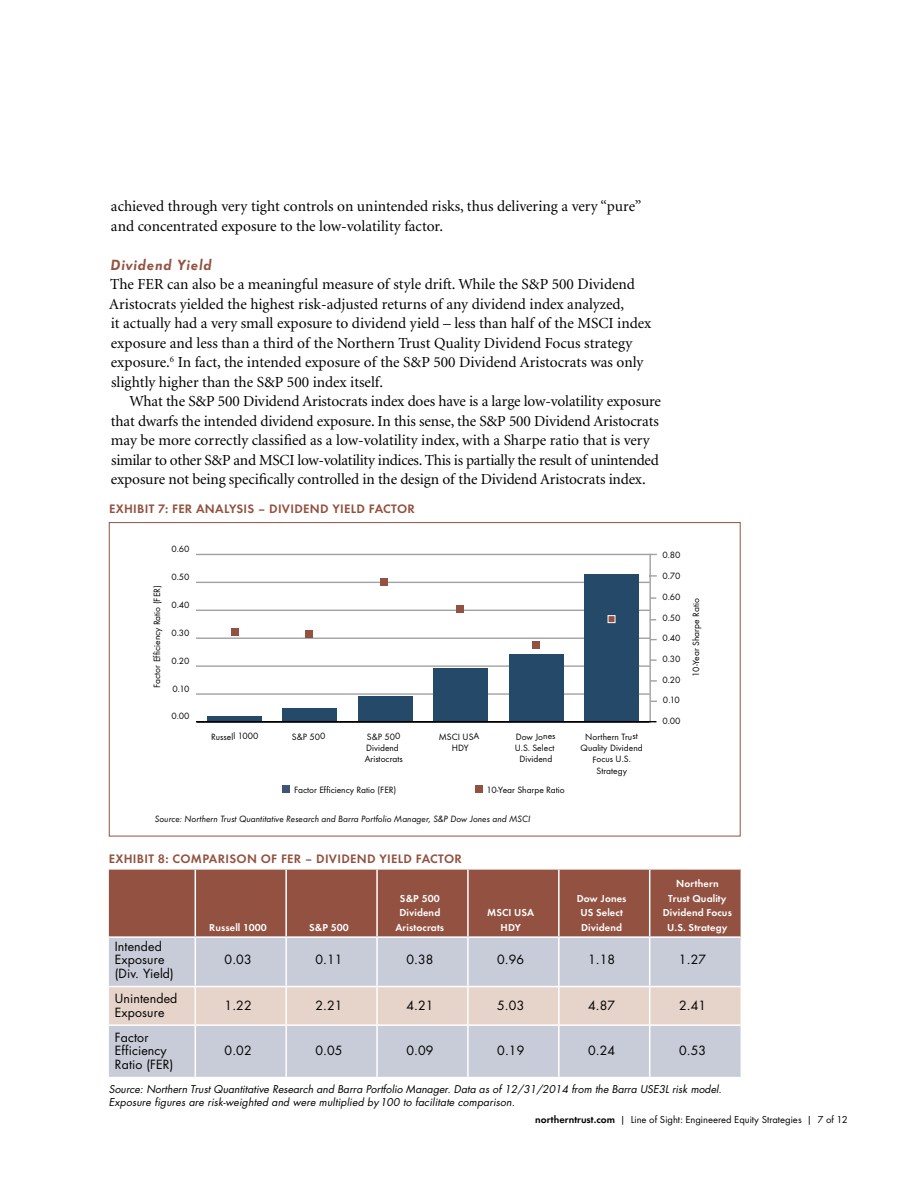
<style>
.page{position:relative;width:918px;height:1188px;background:#fff}
.page>*{position:absolute;margin:0;border:0;box-sizing:border-box;transform-origin:0 0}
.t1{font:15.3px/19.5px "Minion";color:#000}
.t2{font:italic 700 15.3px "Function";letter-spacing:.05em;color:#935241}
.t3{font:700 12.75px "Function";letter-spacing:.025em;color:#935241}
.t4{font:12.3px/13.8px "Futura";letter-spacing:.01em;color:#000}
.t5{font:italic 10.5px/13.8px "Futura";color:#000}
.t6{font:700 10.5px/14.7px "Function";letter-spacing:.01em;color:#fff;text-align:center}
.t7{font:10.5px "Function";color:#000}
.t8{font:9.45px/11.4px "Function";color:#000;text-align:center}
.t9{font:italic 9.45px "Function";color:#000}
.s1{font-weight:700}
</style>
<div class="page">
<hr style="left:197px;top:721px;width:452px;height:2px;background:#000">
<hr style="left:196px;top:693px;width:454px;height:2px;background:#a0a2a2">
<hr style="left:196px;top:665px;width:454px;height:2px;background:#a0a2a2">
<hr style="left:196px;top:638px;width:454px;height:1px;background:#a0a2a2">
<hr style="left:196px;top:610px;width:454px;height:1px;background:#a0a2a2">
<hr style="left:196px;top:582px;width:454px;height:1px;background:#a0a2a2">
<hr style="left:196px;top:554px;width:461px;height:1px;background:#a0a2a2">
<div style="left:207px;top:716px;width:55px;height:6px;background:#254968"></div>
<div style="left:283px;top:708px;width:54px;height:14px;background:#254968"></div>
<div style="left:358px;top:697px;width:55px;height:25px;background:#254968"></div>
<div style="left:434px;top:669px;width:54px;height:53px;background:#254968"></div>
<div style="left:509px;top:655px;width:54px;height:67px;background:#254968"></div>
<div style="left:585px;top:574px;width:54px;height:148px;background:#254968"></div>
<hr style="left:649px;top:554px;width:2px;height:169px;background:#a0a2a2">
<svg style="left:651px;top:575px;width:6px;height:2px"></svg>
<svg style="left:651px;top:659px;width:6px;height:2px"></svg>
<svg style="left:651px;top:680px;width:6px;height:2px"></svg>
<hr style="left:196px;top:721px;width:460px;height:1px;background:#000">
<div style="left:283px;top:786px;width:7px;height:7px;background:#415379"></div>
<div style="left:475px;top:786px;width:7px;height:7px;background:#935241"></div>
<div style="left:231px;top:628px;width:7px;height:7px;background:#935241"></div>
<div style="left:305px;top:630px;width:7px;height:7px;background:#935241"></div>
<div style="left:457px;top:605px;width:7px;height:7px;background:#935241"></div>
<div style="left:532px;top:641px;width:7px;height:7px;background:#935241"></div>
<div style="left:608px;top:615px;width:7px;height:8px;background:#935241;border:1px solid #fff"></div>
<div style="left:380px;top:578px;width:7px;height:7px;background:#935241"></div>
<div style="left:109px;top:870px;width:632px;height:66px;background:#935241"></div>
<div style="left:109px;top:938px;width:632px;height:139px;background:#c8ccd8"></div>
<div style="left:109px;top:987px;width:632px;height:37px;background:#e6d3ca"></div>
<hr style="left:195px;top:870px;width:1px;height:66px;background:#fff">
<hr style="left:285px;top:870px;width:2px;height:66px;background:#fff">
<hr style="left:376px;top:870px;width:2px;height:66px;background:#fff">
<hr style="left:467px;top:870px;width:2px;height:66px;background:#fff">
<hr style="left:558px;top:870px;width:2px;height:66px;background:#fff">
<hr style="left:649px;top:870px;width:1px;height:66px;background:#fff">
<hr style="left:195px;top:938px;width:1px;height:48px;background:#fff">
<hr style="left:285px;top:938px;width:2px;height:48px;background:#fff">
<hr style="left:376px;top:938px;width:2px;height:48px;background:#fff">
<hr style="left:467px;top:938px;width:2px;height:48px;background:#fff">
<hr style="left:558px;top:938px;width:2px;height:48px;background:#fff">
<hr style="left:649px;top:938px;width:1px;height:48px;background:#fff">
<hr style="left:109px;top:986px;width:86px;height:1px;background:#fff">
<hr style="left:195px;top:986px;width:91px;height:1px;background:#fff">
<hr style="left:195px;top:987px;width:1px;height:37px;background:#fff">
<hr style="left:286px;top:986px;width:91px;height:1px;background:#fff">
<hr style="left:285px;top:987px;width:2px;height:37px;background:#fff">
<hr style="left:377px;top:986px;width:91px;height:1px;background:#fff">
<hr style="left:376px;top:987px;width:2px;height:37px;background:#fff">
<hr style="left:468px;top:986px;width:91px;height:1px;background:#fff">
<hr style="left:467px;top:987px;width:2px;height:37px;background:#fff">
<hr style="left:559px;top:986px;width:91px;height:1px;background:#fff">
<hr style="left:558px;top:987px;width:2px;height:37px;background:#fff">
<hr style="left:650px;top:986px;width:91px;height:1px;background:#fff">
<hr style="left:649px;top:987px;width:1px;height:37px;background:#fff">
<hr style="left:109px;top:1024px;width:86px;height:2px;background:#fff">
<hr style="left:195px;top:1024px;width:91px;height:2px;background:#fff">
<hr style="left:195px;top:1026px;width:1px;height:51px;background:#fff">
<hr style="left:286px;top:1024px;width:91px;height:2px;background:#fff">
<hr style="left:285px;top:1026px;width:2px;height:51px;background:#fff">
<hr style="left:377px;top:1024px;width:91px;height:2px;background:#fff">
<hr style="left:376px;top:1026px;width:2px;height:51px;background:#fff">
<hr style="left:468px;top:1024px;width:91px;height:2px;background:#fff">
<hr style="left:467px;top:1026px;width:2px;height:51px;background:#fff">
<hr style="left:559px;top:1024px;width:91px;height:2px;background:#fff">
<hr style="left:558px;top:1026px;width:2px;height:51px;background:#fff">
<hr style="left:650px;top:1024px;width:91px;height:2px;background:#fff">
<hr style="left:649px;top:1026px;width:1px;height:51px;background:#fff">
<p class="t1" style="left:111px;top:197px;width:532px">achieved through very tight controls on unintended risks, thus delivering a very “pure” and concentrated exposure to the low-volatility factor.</p>
<p class="t2" style="left:111px;top:256px;width:103px">Dividend Yield</p>
<p class="t1" style="left:109px;top:275px;width:544px">The FER can also be a meaningful measure of style drift. While the S&amp;P 500 Dividend Aristocrats yielded the highest risk-adjusted returns of any dividend index analyzed,<br>it actually had a very small exposure to dividend yield – less than half of the MSCI index exposure and less than a third of the Northern Trust Quality Dividend Focus strategy exposure.<sup>6</sup> In fact, the intended exposure of the S&amp;P 500 Dividend Aristocrats was only slightly higher than the S&amp;P 500 index itself.</p>
<p class="t1" style="left:111px;top:392px;width:552px;text-indent:19px">What the S&amp;P 500 Dividend Aristocrats index does have is a large low-volatility exposure that dwarfs the intended dividend exposure. In this sense, the S&amp;P 500 Dividend Aristocrats may be more correctly classified as a low-volatility index, with a Sharpe ratio that is very similar to other S&amp;P and MSCI low-volatility indices. This is partially the result of unintended exposure not being specifically controlled in the design of the Dividend Aristocrats index.</p>
<p class="t3" style="left:109px;top:502px;width:307px">EXHIBIT 7: FER ANALYSIS – DIVIDEND YIELD FACTOR</p>
<p class="t8" style="left:171px;top:543px;width:20px">0.60</p>
<p class="t8" style="left:151px;top:688px;width:104px;rotate:-90deg">Factor Efficiency Ratio (FER)</p>
<p class="t8" style="left:171px;top:571px;width:20px">0.50</p>
<p class="t8" style="left:171px;top:599px;width:20px">0.40</p>
<p class="t8" style="left:171px;top:627px;width:20px">0.30</p>
<p class="t8" style="left:171px;top:655px;width:20px">0.20</p>
<p class="t8" style="left:173px;top:683px;width:19px">0.10</p>
<p class="t8" style="left:171px;top:711px;width:20px">0.00</p>
<p class="t8" style="left:211px;top:731px;width:49px;rotate:-1deg">Russell 1000</p>
<p class="t8" style="left:292px;top:731px;width:35px;rotate:-1deg">S&amp;P 500</p>
<p class="t8" style="left:364px;top:731px;width:40px;text-align:left;rotate:-1deg">S&amp;P 500<br>Dividend<br>Aristocrats</p>
<p class="t8" style="left:439px;top:731px;width:42px;rotate:-1deg">MSCI USA<br>HDY</p>
<p class="t8" style="left:580px;top:731px;width:64px;rotate:-1deg">Northern Trust<br>Quality Dividend<br>Focus U.S.<br>Strategy</p>
<p class="t8" style="left:514px;top:731px;width:42px;rotate:-1deg">Dow Jones<br>U.S. Select<br>Dividend</p>
<p class="t8" style="left:294px;top:784px;width:104px">Factor Efficiency Ratio (FER)</p>
<p class="t8" style="left:487px;top:784px;width:80px">10-Year Sharpe Ratio</p>
<p class="t9" style="left:155px;top:814px;width:377px">Source: Northern Trust Quantitative Research and Barra Portfolio Manager, S&amp;P Dow Jones and MSCI</p>
<p class="t3" style="left:109px;top:851px;width:355px">EXHIBIT 8: COMPARISON OF FER – DIVIDEND YIELD FACTOR</p>
<p class="t6" style="left:209px;top:920px;width:59px">Russell 1000</p>
<p class="t6" style="left:309px;top:920px;width:41px">S&amp;P 500</p>
<p class="t6" style="left:395px;top:891px;width:50px">S&amp;P 500<br>Dividend<br>Aristocrats</p>
<p class="t6" style="left:487px;top:906px;width:49px">MSCI USA<br>HDY</p>
<p class="t6" style="left:577px;top:891px;width:51px">Dow Jones<br>US Select<br>Dividend</p>
<p class="t8" style="left:662px;top:545px;width:20px;line-height:20.7px;text-align:left">0.80<br>0.70</p>
<p class="t8" style="left:662px;top:591px;width:20px">0.60</p>
<p class="t8" style="left:662px;top:612px;width:20px">0.50</p>
<p class="t8" style="left:662px;top:632px;width:20px">0.40</p>
<p class="t8" style="left:662px;top:653px;width:20px">0.30</p>
<p class="t8" style="left:662px;top:674px;width:20px">0.20</p>
<p class="t8" style="left:663px;top:695px;width:19px">0.10</p>
<p class="t8" style="left:662px;top:715px;width:20px">0.00</p>
<p class="t8" style="left:690px;top:677px;width:80px;rotate:-90deg">10-Year Sharpe Ratio</p>
<p class="t6" style="left:663px;top:876px;width:71px">Northern<br>Trust Quality<br>Dividend Focus<br>U.S. Strategy</p>
<p class="t4" style="left:115px;top:939px;width:60px">Intended<br>Exposure (Div. Yield)</p>
<p class="t4" style="left:225px;top:953px;width:29px">0.03</p>
<p class="t4" style="left:315px;top:953px;width:29px">0.11</p>
<p class="t4" style="left:406px;top:953px;width:29px">0.38</p>
<p class="t4" style="left:497px;top:953px;width:29px">0.96</p>
<p class="t4" style="left:588px;top:953px;width:29px">1.18</p>
<p class="t4" style="left:679px;top:953px;width:29px">1.27</p>
<p class="t4" style="left:115px;top:991px;width:64px">Unintended<br>Exposure</p>
<p class="t4" style="left:225px;top:998px;width:29px">1.22</p>
<p class="t4" style="left:315px;top:998px;width:29px">2.21</p>
<p class="t4" style="left:406px;top:998px;width:29px">4.21</p>
<p class="t4" style="left:497px;top:998px;width:29px">5.03</p>
<p class="t4" style="left:588px;top:998px;width:29px">4.87</p>
<p class="t4" style="left:679px;top:998px;width:29px">2.41</p>
<p class="t4" style="left:115px;top:1030px;width:60px">Factor<br>Efficiency<br>Ratio (FER)</p>
<p class="t4" style="left:225px;top:1044px;width:29px">0.02</p>
<p class="t4" style="left:315px;top:1044px;width:29px">0.05</p>
<p class="t4" style="left:406px;top:1044px;width:29px">0.09</p>
<p class="t4" style="left:497px;top:1044px;width:29px">0.19</p>
<p class="t4" style="left:588px;top:1044px;width:29px">0.24</p>
<p class="t4" style="left:679px;top:1044px;width:29px">0.53</p>
<p class="t5" style="left:109px;top:1082px;width:614px">Source: Northern Trust Quantitative Research and Barra Portfolio Manager. Data as of 12/31/2014 from the Barra USE3L risk model.<br>Exposure figures are risk-weighted and were multiplied by100 to facilitate comparison.</p>
<p class="t7" style="left:535px;top:1113px;width:314px"><span class="s1">northerntrust.com</span> | Line of Sight: Engineered Equity Strategies | 7 of 12</p>
</div>
